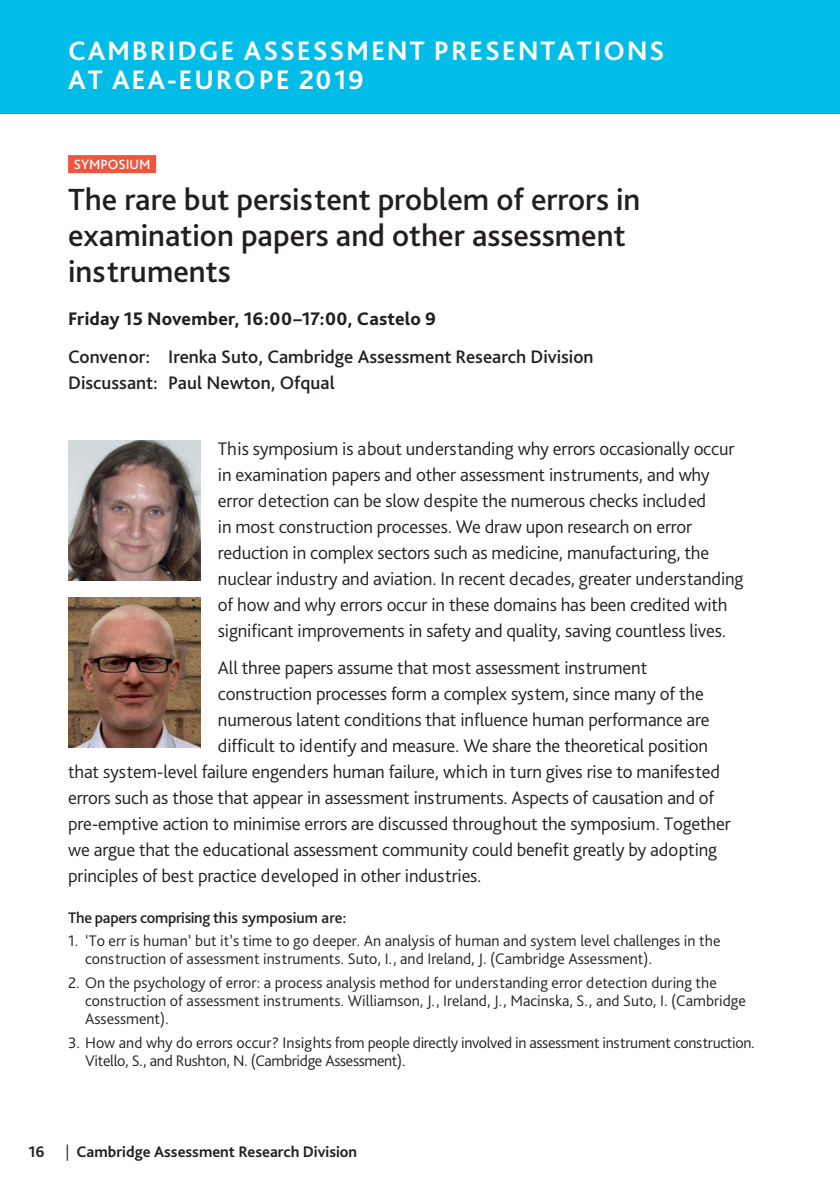
<style>
.page{position:relative;width:840px;height:1191px;background:#fff}
.page>*{position:absolute;margin:0;border:0;box-sizing:border-box;transform-origin:0 0}
.Heading{font:500 32px/36px "Bliss Pro";color:#231f20}
.t1{font:700 28px/29.6px "Bliss Pro";letter-spacing:.065em;color:#fff}
.t2{font:300 19px/26px "Bliss Pro";letter-spacing:-.01em;color:#231f20}
.t3{font:500 19px "Bliss Pro";color:#231f20}
.Room{font:800 19px "Bliss Pro";letter-spacing:.01em;color:#231f20}
.Captions{font:300 16px/18px "Bliss Pro";color:#231f20}
.Captions-2{font:300 16px/18px "Bliss Pro";letter-spacing:-.02em;color:#231f20}
.t4{font:700 16px "Bliss Pro";color:#231f20}
.Captions-3{font:500 16px "Bliss Pro";letter-spacing:-.02em;color:#231f20}
.Session{font:500 14px "Bliss Pro";color:#fff}
.s1{font-weight:300}
</style>
<div class="page">
<div style="left:68px;top:155px;width:88px;height:18px;background:#f0553e"></div>
<div style="left:0;top:0;width:839px;height:113px;background:#02bce8"></div>
<img style="left:68px;top:441px;width:133px;height:139px">
<img style="left:68px;top:597px;width:133px;height:150px">
<p class="t1" style="left:68px;top:35px;width:597px">CAMBRIDGE ASSESSMENT PRESENTATIONS<br>AT AEA-EUROPE 2019</p>
<p class="Session" style="left:74px;top:155px;width:78px">SYMPOSIUM</p>
<p class="Heading" style="left:68px;top:181px;width:573px">The rare but persistent problem of errors in examination papers and other assessment instruments</p>
<p class="Room" style="left:68px;top:307px;width:369px">Friday 15 November, 16:00–17:00, Castelo 9</p>
<p class="t3" style="left:68px;top:345px;width:526px">Convenor: Irenka Suto, Cambridge Assessment Research Division</p>
<p class="t3" style="left:68px;top:371px;width:268px">Discussant: Paul Newton, Ofqual</p>
<p class="t2" style="left:218px;top:435px;width:527px">This symposium is about understanding why errors occasionally occur in examination papers and other assessment instruments, and why error detection can be slow despite the numerous checks included<br>in most construction processes. We draw upon research on error reduction in complex sectors such as medicine, manufacturing, the nuclear industry and aviation. In recent decades, greater understanding of how and why errors occur in these domains has been credited with significant improvements in safety and quality, saving countless lives.</p>
<p class="t2" style="left:218px;top:654px;width:430px">All three papers assume that most assessment instrument</p>
<p class="t2" style="left:218px;top:680px;width:487px">construction processes form a complex system, since many of the</p>
<p class="t2" style="left:218px;top:706px;width:493px">numerous latent conditions that influence human performance are</p>
<p class="t2" style="left:218px;top:732px;width:491px">difficult to identify and measure. We share the theoretical position</p>
<p class="t2" style="left:68px;top:758px;width:653px">that system-level failure engenders human failure, which in turn gives rise to manifested</p>
<p class="t2" style="left:68px;top:784px;width:647px">errors such as those that appear in assessment instruments. Aspects of causation and of</p>
<p class="t2" style="left:68px;top:810px;width:663px">pre-emptive action to minimise errors are discussed throughout the symposium. Together</p>
<p class="t2" style="left:68px;top:836px;width:650px">we argue that the educational assessment community could benefit greatly by adopting</p>
<p class="t2" style="left:68px;top:862px;width:414px">principles of best practice developed in other industries.</p>
<p class="Captions-3" style="left:68px;top:907px;width:280px">The papers comprising this symposium are:</p>
<p class="Captions" style="left:85px;top:931px;width:636px;text-indent:-17px">1. ‘To err is human’ but it’s time to go deeper. An analysis of human and system level challenges in the construction of assessment instruments. Suto, I., and Ireland, J. (Cambridge Assessment).</p>
<p class="Captions" style="left:85px;top:973px;width:662px;text-indent:-17px">2. On the psychology of error: a process analysis method for understanding error detection during the construction of assessment instruments. Williamson, J., Ireland, J., Macinska, S., and Suto, I. (Cambridge<br>Assessment).</p>
<p class="Captions-2" style="left:85px;top:1033px;width:670px;text-indent:-17px">3. How and why do errors occur? Insights from people directly involved in assessment instrument construction.<br>Vitello, S., and Rushton, N. (Cambridge Assessment).</p>
<p class="t4" style="left:28px;top:1141px;width:18px">16</p>
<p class="t4" style="left:65px;top:1141px;width:293px"><span class="s1">|</span> Cambridge Assessment Research Division</p>
</div>
